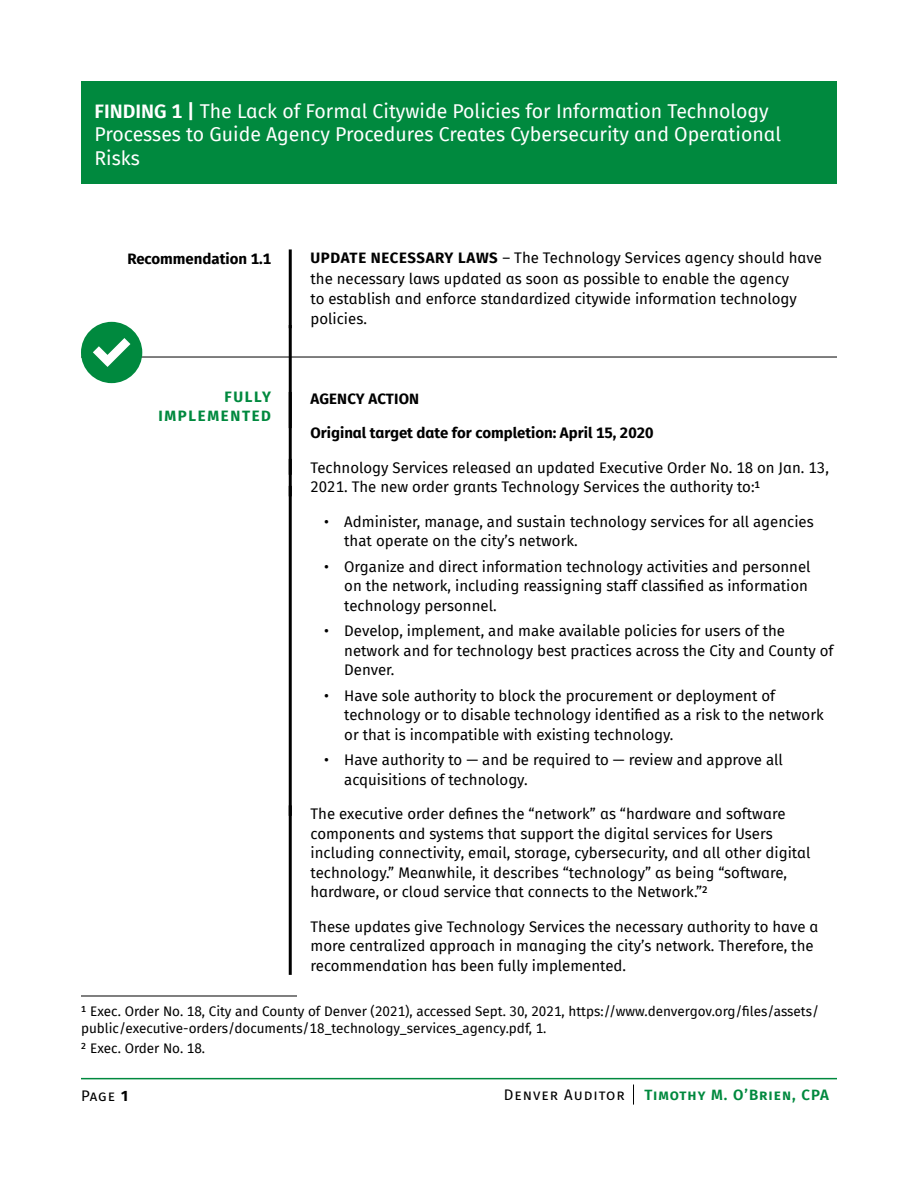
<style>
.page{position:relative;width:918px;height:1188px;background:#fff}
.page>*{position:absolute;margin:0;border:0;box-sizing:border-box;transform-origin:0 0}
.Finding_Box_Header{font:19.5px/23.4px "Fira Sans";color:#fff}
.agency_action_text{font:15px/19.5px "Fira Sans";color:#000}
.RECOMMENDATION_Text{font:15px/20.2px "Fira Sans";color:#000}
.Date_of_implementati{font:700 15px "Fira Sans";color:#000}
.t1{font:600 15px "Fira Sans";letter-spacing:.065em;color:#00893e}
.RECOMMENDATION_No{font:700 15px "Fira Sans";color:#000}
.STATUS_-_Full{font:700 15px "Fira Sans";letter-spacing:.11em;color:#00893e}
.agency_action_text-2{font:15px "Fira Sans";letter-spacing:.065em;color:#000}
.AGENCY_ACTION_label{font:700 15px "Fira Sans";letter-spacing:.01em;color:#000}
.Footnote_text{font:13.5px/16.5px "Fira Sans";color:#000}
.s1{font-weight:600}
.s2{font-weight:700}
</style>
<div class="page">
<hr style="left:81px;top:1078px;width:756px;height:1px;background:#00893e">
<svg style="left:633px;top:1085px;width:1px;height:20px"></svg>
<hr style="left:289px;top:249px;width:3px;height:79px;background:#000">
<hr style="left:81px;top:357px;width:756px;height:1px;background:#000">
<hr style="left:289px;top:325px;width:3px;height:103px;background:#000">
<hr style="left:289px;top:392px;width:3px;height:83px;background:#000">
<hr style="left:289px;top:459px;width:3px;height:37px;background:#000">
<div style="left:81px;top:81px;width:756px;height:102px;background:#00893e"></div>
<hr style="left:81px;top:996px;width:216px;height:1px;background:#000">
<hr style="left:289px;top:486px;width:3px;height:330px;background:#000">
<hr style="left:289px;top:805px;width:3px;height:170px;background:#000">
<div style="left:81px;top:322px;width:61px;height:61px;background:#00893e;border-radius:50%"></div>
<svg style="left:93px;top:338px;width:37px;height:29px"></svg>
<h1 class="Finding_Box_Header" style="left:94px;top:99px;width:688px"><span class="s1">FINDING 1 |</span> The Lack of Formal Citywide Policies for Information Technology<br>Processes to Guide Agency Procedures Creates Cybersecurity and Operational<br>Risks</h1>
<h3 class="RECOMMENDATION_No" style="left:127px;top:246px;width:145px">Recommendation 1.1</h3>
<h2 class="RECOMMENDATION_Text" style="left:311px;top:248px;width:513px"><span class="s2">UPDATE NECESSARY LAWS</span> – The Technology Services agency should have the necessary laws updated as soon as possible to enable the agency<br>to establish and enforce standardized citywide information technology policies.</h2>
<h4 class="STATUS_-_Full" style="left:224px;top:384px;width:48px">FULLY</h4>
<h4 class="AGENCY_ACTION_label" style="left:311px;top:386px;width:110px">AGENCY ACTION</h4>
<h4 class="STATUS_-_Full" style="left:158px;top:403px;width:114px">IMPLEMENTED</h4>
<h5 class="Date_of_implementati" style="left:311px;top:421px;width:345px">Original target date for completion: April 15, 2020</h5>
<p class="agency_action_text" style="left:311px;top:458px;width:520px">Technology Services released an updated Executive Order No. 18 on Jan. 13,<br>2021. The new order grants Technology Services the authority to:<sup>1</sup></p>
<p class="agency_action_text" style="left:344px;top:512px;width:471px;text-indent:-20px">• Administer, manage, and sustain technology services for all agencies that operate on the city’s network.</p>
<p class="agency_action_text" style="left:344px;top:557px;width:468px;text-indent:-20px">• Organize and direct information technology activities and personnel on the network, including reassigning staff classified as information technology personnel.</p>
<p class="agency_action_text" style="left:344px;top:621px;width:491px;text-indent:-20px">• Develop, implement, and make available policies for users of the network and for technology best practices across the City and County of<br>Denver.</p>
<p class="agency_action_text" style="left:344px;top:686px;width:481px;text-indent:-20px">• Have sole authority to block the procurement or deployment of technology or to disable technology identified as a risk to the network or that is incompatible with existing technology.</p>
<p class="agency_action_text" style="left:344px;top:750px;width:440px;text-indent:-20px">• Have authority to — and be required to — review and approve all acquisitions of technology.</p>
<p class="agency_action_text" style="left:310px;top:804px;width:502px">The executive order defines the “network” as “hardware and software components and systems that support the digital services for Users including connectivity, email, storage, cybersecurity, and all other digital technology.” Meanwhile, it describes “technology” as being “software, hardware, or cloud service that connects to the Network.”<sup>2</sup></p>
<p class="agency_action_text" style="left:310px;top:917px;width:510px">These updates give Technology Services the necessary authority to have a more centralized approach in managing the city’s network. Therefore, the recommendation has been fully implemented.</p>
<p class="Footnote_text" style="left:81px;top:1003px;width:740px"><sup>1</sup> Exec. Order No. 18, City and County of Denver (2021), accessed Sept. 30, 2021, https://www.denvergov.org/files/assets/ public/executive-orders/documents/18_technology_services_agency.pdf, 1.</p>
<p class="Footnote_text" style="left:81px;top:1040px;width:126px"><sup>2</sup> Exec. Order No. 18.</p>
<p class="agency_action_text" style="left:81px;top:1085px;width:49px">Page <span class="s2">1</span></p>
<p class="agency_action_text-2" style="left:504px;top:1083px;width:123px">Denver Auditor</p>
<p class="t1" style="left:645px;top:1082px;width:186px">Timothy M. O’Brien, CPA</p>
</div>
